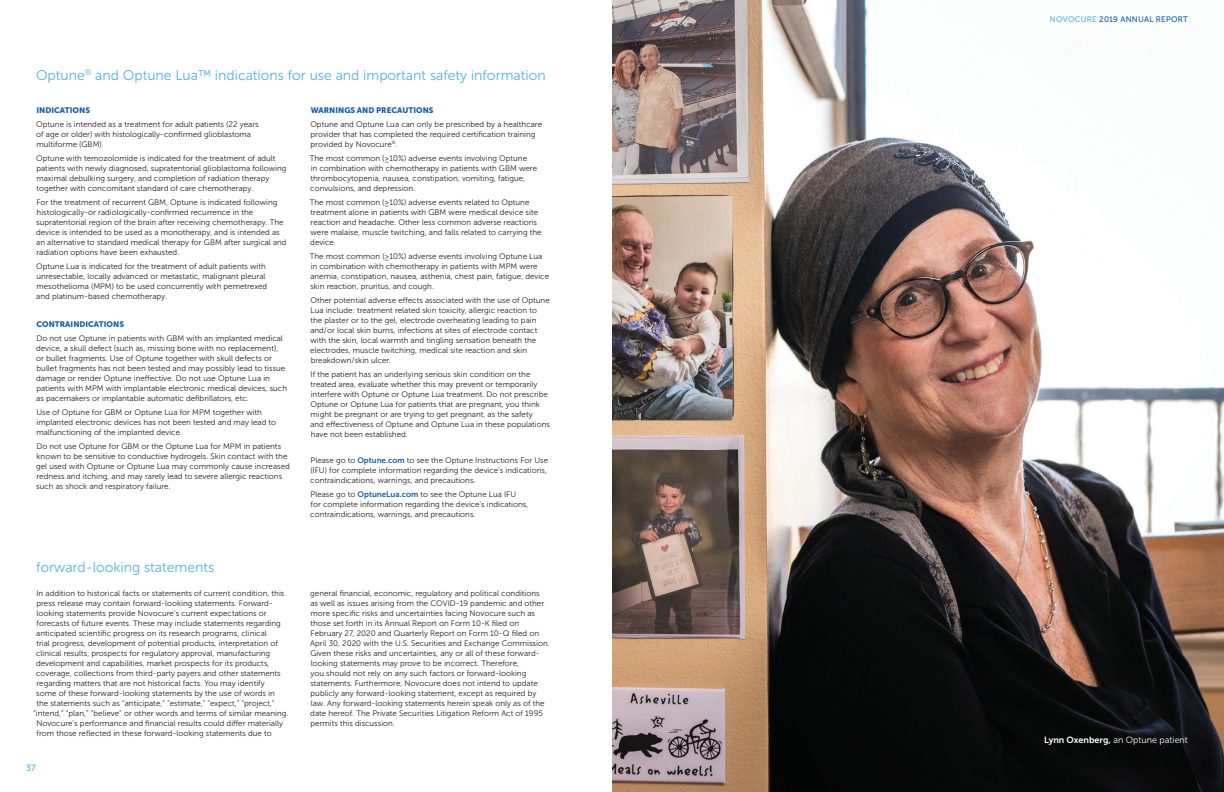
<style>
.page{position:relative;width:1224px;height:792px;background:#fff}
.page>*{position:absolute;margin:0;border:0;box-sizing:border-box;transform-origin:0 0}
.t1{font:14px "Museo Sans 300";color:#4cb4e5}
.t2{font:9px "Museo Sans 300";color:#fff}
.t3{font:9px "Museo Sans 500";color:#4cb4e5}
.t4{font:8px/10px "Museo Sans 300";color:#231f20}
.t5{font:8px "Museo Sans 900";color:#145ead}
.t6{font:8px "Museo Sans 500";letter-spacing:.025em;color:#145ead}
.s1{font-family:"Museo Sans 700";color:#145ead}
.s2{color:#4cb4e5}
.s3{font-family:"Museo Sans 700"}
</style>
<div class="page">
<img style="left:612px;top:0;width:612px;height:792px">
<p class="t1" style="left:36px;top:68px;width:511px">Optune<sup>®</sup> and Optune Lua™ indications for use and important safety information</p>
<p class="t5" style="left:37px;top:105px;width:55px">INDICATIONS</p>
<p class="t4" style="left:36px;top:119px;width:224px">Optune is intended as a treatment for adult patients (22 years of age or older) with histologically-confirmed glioblastoma multiforme (GBM).</p>
<p class="t4" style="left:36px;top:153px;width:252px">Optune with temozolomide is indicated for the treatment of adult patients with newly diagnosed, supratentorial glioblastoma following maximal debulking surgery, and completion of radiation therapy together with concomitant standard of care chemotherapy.</p>
<p class="t4" style="left:36px;top:197px;width:252px">For the treatment of recurrent GBM, Optune is indicated following histologically-or radiologically-confirmed recurrence in the supratentorial region of the brain after receiving chemotherapy. The device is intended to be used as a monotherapy, and is intended as an alternative to standard medical therapy for GBM after surgical and radiation options have been exhausted.</p>
<p class="t4" style="left:36px;top:261px;width:233px">Optune Lua is indicated for the treatment of adult patients with unresectable, locally advanced or metastatic, malignant pleural mesothelioma (MPM) to be used concurrently with pemetrexed and platinum-based chemotherapy.</p>
<p class="t5" style="left:36px;top:319px;width:89px">CONTRAINDICATIONS</p>
<p class="t4" style="left:36px;top:333px;width:252px">Do not use Optune in patients with GBM with an implanted medical device, a skull defect (such as, missing bone with no replacement), or bullet fragments. Use of Optune together with skull defects or bullet fragments has not been tested and may possibly lead to tissue damage or render Optune ineffective. Do not use Optune Lua in patients with MPM with implantable electronic medical devices, such as pacemakers or implantable automatic defibrillators, etc.</p>
<p class="t4" style="left:36px;top:407px;width:241px">Use of Optune for GBM or Optune Lua for MPM together with implanted electronic devices has not been tested and may lead to malfunctioning of the implanted device.</p>
<p class="t4" style="left:36px;top:441px;width:255px">Do not use Optune for GBM or the Optune Lua for MPM in patients known to be sensitive to conductive hydrogels. Skin contact with the gel used with Optune or Optune Lua may commonly cause increased redness and itching, and may rarely lead to severe allergic reactions such as shock and respiratory failure.</p>
<p class="t1" style="left:36px;top:560px;width:180px">forward-looking statements</p>
<p class="t4" style="left:36px;top:588px;width:249px">In addition to historical facts or statements of current condition, this</p>
<p class="t4" style="left:36px;top:598px;width:238px">press release may contain forward-looking statements. Forward-</p>
<p class="t4" style="left:37px;top:608px;width:231px">looking statements provide Novocure’s current expectations or</p>
<p class="t4" style="left:37px;top:618px;width:246px">forecasts of future events. These may include statements regarding</p>
<p class="t4" style="left:36px;top:628px;width:232px">anticipated scientific progress on its research programs, clinical</p>
<p class="t4" style="left:36px;top:638px;width:243px">trial progress, development of potential products, interpretation of</p>
<p class="t4" style="left:36px;top:648px;width:236px">clinical results, prospects for regulatory approval, manufacturing</p>
<p class="t4" style="left:36px;top:658px;width:235px">development and capabilities, market prospects for its products,</p>
<p class="t4" style="left:36px;top:668px;width:246px">coverage, collections from third-party payers and other statements</p>
<p class="t4" style="left:36px;top:678px;width:230px">regarding matters that are not historical facts. You may identify</p>
<p class="t4" style="left:36px;top:688px;width:240px">some of these forward-looking statements by the use of words in</p>
<p class="t4" style="left:36px;top:698px;width:240px">the statements such as “anticipate,” “estimate,” “expect,” “project,”</p>
<p class="t4" style="left:33px;top:708px;width:257px">“intend,” “plan,” “believe” or other words and terms of similar meaning.</p>
<p class="t4" style="left:36px;top:718px;width:248px">Novocure’s performance and financial results could differ materially</p>
<p class="t4" style="left:37px;top:728px;width:237px">from those reflected in these forward-looking statements due to</p>
<p class="t3" style="left:26px;top:763px;width:11px">37</p>
<p class="t5" style="left:311px;top:105px;width:124px">WARNINGS AND PRECAUTIONS</p>
<p class="t4" style="left:310px;top:119px;width:233px">Optune and Optune Lua can only be prescribed by a healthcare provider that has completed the required certification training provided by Novocure<sup>®</sup>.</p>
<p class="t4" style="left:310px;top:153px;width:229px">The most common (≥10%) adverse events involving Optune<br>in combination with chemotherapy in patients with GBM were thrombocytopenia, nausea, constipation, vomiting, fatigue, convulsions, and depression.</p>
<p class="t4" style="left:310px;top:197px;width:233px">The most common (≥10%) adverse events related to Optune treatment alone in patients with GBM were medical device site reaction and headache. Other less common adverse reactions were malaise, muscle twitching, and falls related to carrying the device.</p>
<p class="t4" style="left:310px;top:251px;width:241px">The most common (≥10%) adverse events involving Optune Lua in combination with chemotherapy in patients with MPM were anemia, constipation, nausea, asthenia, chest pain, fatigue, device skin reaction, pruritus, and cough.</p>
<p class="t4" style="left:310px;top:295px;width:241px">Other potential adverse effects associated with the use of Optune Lua include: treatment related skin toxicity, allergic reaction to the plaster or to the gel, electrode overheating leading to pain and/or local skin burns, infections at sites of electrode contact with the skin, local warmth and tingling sensation beneath the electrodes, muscle twitching, medical site reaction and skin breakdown/skin ulcer.</p>
<p class="t4" style="left:310px;top:369px;width:241px">If the patient has an underlying serious skin condition on the treated area, evaluate whether this may prevent or temporarily interfere with Optune or Optune Lua treatment. Do not prescribe Optune or Optune Lua for patients that are pregnant, you think might be pregnant or are trying to get pregnant, as the safety<br>and effectiveness of Optune and Optune Lua in these populations have not been established.</p>
<p class="t4" style="left:310px;top:455px;width:239px">Please go to <span class="s1">Optune.com</span> to see the Optune Instructions For Use (IFU) for complete information regarding the device's indications, contraindications, warnings, and precautions.</p>
<p class="t4" style="left:310px;top:489px;width:220px">Please go to <span class="s1">OptuneLua.com</span> to see the Optune Lua IFU<br>for complete information regarding the device's indications, contraindications, warnings, and precautions.</p>
<p class="t4" style="left:310px;top:588px;width:241px">general financial, economic, regulatory and political conditions<br>as well as issues arising from the COVID-19 pandemic and other more specific risks and uncertainties facing Novocure such as those set forth in its Annual Report on Form 10-K filed on February 27, 2020 and Quarterly Report on Form 10-Q filed on April 30, 2020 with the U.S. Securities and Exchange Commission.<br>Given these risks and uncertainties, any or all of these forward&shy;looking statements may prove to be incorrect. Therefore,<br>you should not rely on any such factors or forward-looking statements. Furthermore, Novocure does not intend to update publicly any forward-looking statement, except as required by law. Any forward-looking statements herein speak only as of the date hereof. The Private Securities Litigation Reform Act of 1995 permits this discussion.</p>
<p class="t6" style="left:1050px;top:15px;width:140px"><span class="s2">NOVOCURE</span> 2019 ANNUAL REPORT</p>
<p class="t2" style="left:1044px;top:735px;width:145px"><span class="s3">Lynn Oxenberg,</span> an Optune patient</p>
</div>
